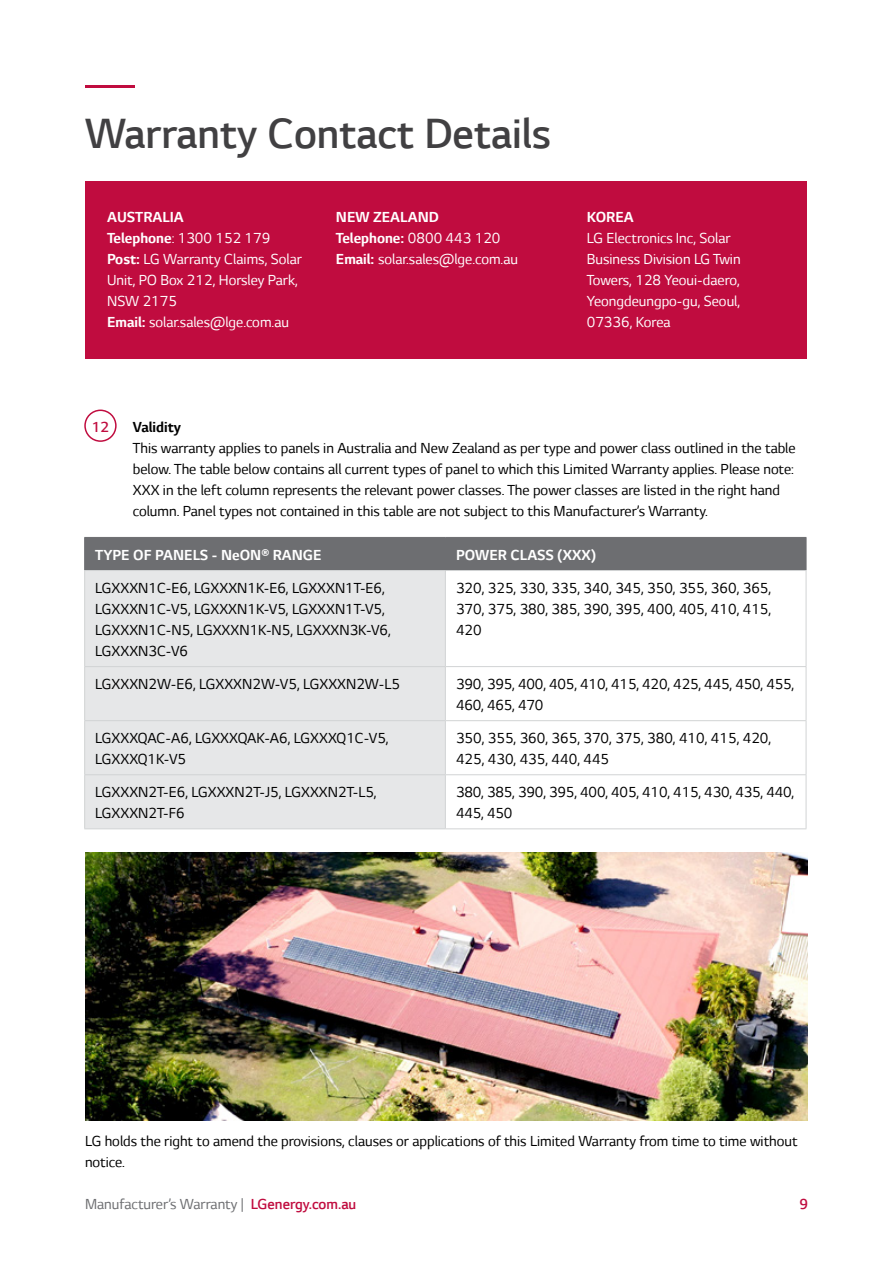
<style>
.page{position:relative;width:893px;height:1263px;background:#fff}
.page>*{position:absolute;margin:0;border:0;box-sizing:border-box;transform-origin:0 0}
.t1{font:300 48px "LG Smart";color:#414042}
.t2{font:16.5px/21px "LG Smart";color:#000}
.t3{font:16.5px/21px "LG Smart";color:#fff}
.t4{font:700 16.5px "LG Smart";color:#fff}
.t5{font:16.5px "LG Smart";color:#6d6e71}
.t6{font:700 16.5px "LG Smart";color:#000}
.t7{font:300 16.5px "LG Smart";color:#c00c3f}
.s1{font-weight:700}
.s2{font-weight:300;color:#c00c3f}
</style>
<div class="page">
<div style="left:86px;top:181px;width:721px;height:177px;background:#c00c3f"></div>
<img style="left:86px;top:852px;width:721px;height:268px">
<hr style="left:85px;top:85px;width:50px;height:3px;background:#c00c3f">
<div style="left:85px;top:538px;width:721px;height:32px;background:#6d6e71"></div>
<div style="left:85px;top:571px;width:360px;height:257px;background:#e6e7e8"></div>
<hr style="left:84px;top:537px;width:361px;height:1px;background:#6d6e71">
<hr style="left:84px;top:538px;width:1px;height:32px;background:#6d6e71">
<hr style="left:445px;top:537px;width:361px;height:1px;background:#6d6e71">
<hr style="left:445px;top:538px;width:1px;height:32px;background:#6d6e71">
<hr style="left:806px;top:538px;width:1px;height:32px;background:#6d6e71">
<hr style="left:446px;top:570px;width:360px;height:1px;background:#d1d3d4">
<hr style="left:806px;top:571px;width:1px;height:95px;background:#d1d3d4">
<hr style="left:446px;top:666px;width:360px;height:1px;background:#d1d3d4">
<hr style="left:806px;top:667px;width:1px;height:53px;background:#d1d3d4">
<hr style="left:446px;top:720px;width:360px;height:1px;background:#d1d3d4">
<hr style="left:806px;top:721px;width:1px;height:53px;background:#d1d3d4">
<hr style="left:446px;top:774px;width:360px;height:1px;background:#d1d3d4">
<hr style="left:806px;top:775px;width:1px;height:53px;background:#d1d3d4">
<hr style="left:84px;top:828px;width:361px;height:1px;background:#d1d3d4">
<hr style="left:445px;top:828px;width:361px;height:1px;background:#d1d3d4">
<hr style="left:84px;top:570px;width:362px;height:1px;background:#d1d3d4">
<hr style="left:84px;top:571px;width:1px;height:95px;background:#d1d3d4">
<hr style="left:445px;top:571px;width:1px;height:95px;background:#d1d3d4">
<hr style="left:84px;top:666px;width:362px;height:1px;background:#d1d3d4">
<hr style="left:84px;top:667px;width:1px;height:53px;background:#d1d3d4">
<hr style="left:445px;top:667px;width:1px;height:53px;background:#d1d3d4">
<hr style="left:84px;top:720px;width:362px;height:1px;background:#d1d3d4">
<hr style="left:84px;top:721px;width:1px;height:53px;background:#d1d3d4">
<hr style="left:445px;top:721px;width:1px;height:53px;background:#d1d3d4">
<hr style="left:84px;top:774px;width:362px;height:1px;background:#d1d3d4">
<hr style="left:84px;top:775px;width:1px;height:53px;background:#d1d3d4">
<hr style="left:445px;top:775px;width:1px;height:53px;background:#d1d3d4">
<div style="left:84px;top:409px;width:33px;height:33px;border:2px solid #c00c3f;border-radius:50%"></div>
<h1 class="t1" style="left:85px;top:118px;width:467px">Warranty Contact Details</h1>
<p class="t3" style="left:107px;top:208px;width:196px"><span class="s1">AUSTRALIA<br>Telephone</span>: 1300 152 179<br><span class="s1">Post:</span> LG Warranty Claims, Solar<br>Unit, PO Box 212, Horsley Park,<br>NSW 2175<br><span class="s1">Email:</span> solar.sales@lge.com.au</p>
<p class="t3" style="left:336px;top:208px;width:184px"><span class="s1">NEW ZEALAND<br>Telephone:</span> 0800 443 120<br><span class="s1">Email:</span> solar.sales@lge.com.au</p>
<p class="t4" style="left:587px;top:211px;width:48px">KOREA</p>
<p class="t3" style="left:587px;top:229px;width:155px">LG Electronics Inc, Solar<br>Business Division LG Twin<br>Towers, 128 Yeoui-daero,<br>Yeongdeungpo-gu, Seoul,<br>07336, Korea</p>
<p class="t7" style="left:92px;top:421px;width:19px">12</p>
<p class="t6" style="left:133px;top:421px;width:50px">Validity</p>
<p class="t2" style="left:133px;top:439px;width:664px">This warranty applies to panels in Australia and New Zealand as per type and power class outlined in the table below. The table below contains all current types of panel to which this Limited Warranty applies. Please note:<br>XXX in the left column represents the relevant power classes. The power classes are listed in the right hand column. Panel types not contained in this table are not subject to this Manufacturer’s Warranty.</p>
<p class="t4" style="left:95px;top:549px;width:228px">TYPE OF PANELS - NeON® RANGE</p>
<p class="t4" style="left:456px;top:549px;width:142px">POWER CLASS (XXX)</p>
<p class="t2" style="left:95px;top:579px;width:297px">LGXXXN1C-E6, LGXXXN1K-E6, LGXXXN1T-E6, LGXXXN1C-V5, LGXXXN1K-V5, LGXXXN1T-V5, LGXXXN1C-N5, LGXXXN1K-N5, LGXXXN3K-V6, LGXXXN3C-V6</p>
<p class="t2" style="left:456px;top:579px;width:317px;text-align:justify">320, 325, 330, 335, 340, 345, 350, 355, 360, 365, 370, 375, 380, 385, 390, 395, 400, 405, 410, 415, 420</p>
<p class="t2" style="left:95px;top:675px;width:306px">LGXXXN2W-E6, LGXXXN2W-V5, LGXXXN2W-L5</p>
<p class="t2" style="left:456px;top:675px;width:340px">390, 395, 400, 405, 410, 415, 420, 425, 445, 450, 455,<br>460, 465, 470</p>
<p class="t2" style="left:95px;top:729px;width:295px">LGXXXQAC-A6, LGXXXQAK-A6, LGXXXQ1C-V5,<br>LGXXXQ1K-V5</p>
<p class="t2" style="left:456px;top:729px;width:317px">350, 355, 360, 365, 370, 375, 380, 410, 415, 420,<br>425, 430, 435, 440, 445</p>
<p class="t2" style="left:95px;top:783px;width:283px">LGXXXN2T-E6, LGXXXN2T-J5, LGXXXN2T-L5,<br>LGXXXN2T-F6</p>
<p class="t2" style="left:456px;top:783px;width:340px">380, 385, 390, 395, 400, 405, 410, 415, 430, 435, 440,<br>445, 450</p>
<p class="t2" style="left:85px;top:1132px;width:714px">LG holds the right to amend the provisions, clauses or applications of this Limited Warranty from time to time without notice.</p>
<p class="t5" style="left:85px;top:1198px;width:273px">Manufacturer’s Warranty | <span class="s2">LGenergy.com.au</span></p>
<p class="t7" style="left:799px;top:1198px;width:10px">9</p>
</div>
